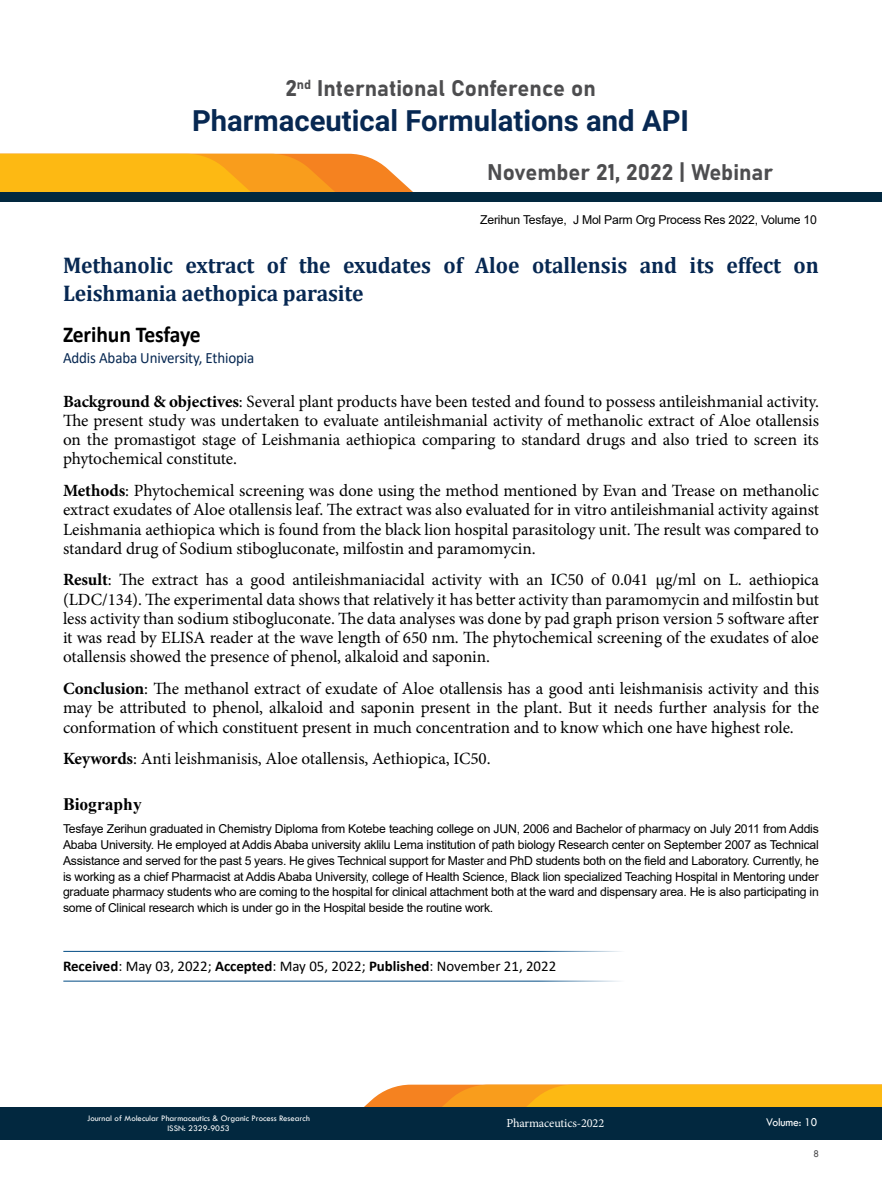
<style>
.page{position:relative;width:882px;height:1197px;background:#fff}
.page>*{position:absolute;margin:0;border:0;box-sizing:border-box;transform-origin:0 0}
.t1{font:700 29.22px "Roboto";color:#072852}
.t2{font:700 22.75px/28px "Cambria";letter-spacing:-.005em;color:#072852;scale:.95 1}
.t3{font:700 22.75px "Calibri";letter-spacing:-.01em;color:#000;scale:.95 1}
.t4{font:22.4px "Bahnschrift";color:#4d4d4f}
.t5{font:700 17.5px "Times New Roman";color:#000}
.t6{font:17.15px/19.2px "Minion Pro";letter-spacing:-.005em;color:#000;text-align:justify}
.t7{font:15.75px "Calibri";letter-spacing:-.01em;color:#072852;scale:.95 1}
.t8{font:14.88px "Calibri";color:#000}
.t9{font:12.25px/15.8px "Arial";letter-spacing:-.02em;color:#000;text-align:justify}
.t10{font:12.25px "Minion Pro";letter-spacing:-.01em;color:#fff}
.t11{font:12.25px "Tw Cen";letter-spacing:-.01em;color:#fff;scale:.95 1}
.t12{font:10.5px "Tw Cen";color:#4d4d4f;scale:.95 1}
.t13{font:8.75px/10.5px "Tw Cen";color:#fff;text-align:center}
.s1{font-weight:700}
</style>
<div class="page">
<svg style="left:364px;top:1085px;width:518px;height:22px;background:#fbae1d"></svg>
<div style="left:0;top:1107px;width:882px;height:33px;background:#02283f"></div>
<svg style="left:0;top:154px;width:413px;height:38px;background:#faac24"></svg>
<div style="left:0;top:192px;width:882px;height:10px;background:#02283f"></div>
<hr style="left:63px;top:951px;width:595px;height:1px;background:#004b84">
<hr style="left:63px;top:981px;width:595px;height:1px;background:#004b84">
<h3 class="t4" style="left:285px;top:71px;width:312px">2<sup>nd</sup> International Conference on</h3>
<h1 class="t1" style="left:192px;top:100px;width:499px">Pharmaceutical Formulations and API</h1>
<h3 class="t4" style="left:487px;top:156px;width:287px">November 21, 2022 | Webinar</h3>
<p class="t9" style="left:480px;top:212px;width:338px">Zerihun Tesfaye, J Mol Parm Org Process Res 2022, Volume 10</p>
<h2 class="t2" style="left:63px;top:251px;width:797px">Methanolic extract of the exudates of Aloe otallensis and its effect on<br>Leishmania aethopica parasite</h2>
<h2 class="t3" style="left:63px;top:318px;width:147px">Zerihun Tesfaye</h2>
<p class="t7" style="left:63px;top:346px;width:203px">Addis Ababa University, Ethiopia</p>
<p class="t6" style="left:63px;top:392px;width:758px"><span class="s1">Background &amp; objectives</span>: Several plant products have been tested and found to possess antileishmanial activity.<br>The present study was undertaken to evaluate antileishmanial activity of methanolic extract of Aloe otallensis on the promastigot stage of Leishmania aethiopica comparing to standard drugs and also tried to screen its phytochemical constitute.</p>
<p class="t6" style="left:63px;top:481px;width:758px"><span class="s1">Methods</span>: Phytochemical screening was done using the method mentioned by Evan and Trease on methanolic extract exudates of Aloe otallensis leaf. The extract was also evaluated for in vitro antileishmanial activity against Leishmania aethiopica which is found from the black lion hospital parasitology unit. The result was compared to standard drug of Sodium stibogluconate, milfostin and paramomycin.</p>
<p class="t6" style="left:63px;top:570px;width:758px"><span class="s1">Result</span>: The extract has a good antileishmaniacidal activity with an IC50 of 0.041 μg/ml on L. aethiopica (LDC/134). The experimental data shows that relatively it has better activity than paramomycin and milfostin but less activity than sodium stibogluconate. The data analyses was done by pad graph prison version 5 software after it was read by ELISA reader at the wave length of 650 nm. The phytochemical screening of the exudates of aloe otallensis showed the presence of phenol, alkaloid and saponin.</p>
<p class="t6" style="left:63px;top:679px;width:758px"><span class="s1">Conclusion</span>: The methanol extract of exudate of Aloe otallensis has a good anti leishmanisis activity and this may be attributed to phenol, alkaloid and saponin present in the plant. But it needs further analysis for the conformation of which constituent present in much concentration and to know which one have highest role.</p>
<p class="t6" style="left:63px;top:749px;width:429px"><span class="s1">Keywords</span>: Anti leishmanisis, Aloe otallensis, Aethiopica, IC50.</p>
<p class="t5" style="left:63px;top:792px;width:80px">Biography</p>
<p class="t9" style="left:63px;top:821px;width:757px">Tesfaye Zerihun graduated in Chemistry Diploma from Kotebe teaching college on JUN, 2006 and Bachelor of pharmacy on July 2011 from Addis Ababa University. He employed at Addis Ababa university aklilu Lema institution of path biology Research center on September 2007 as Technical Assistance and served for the past 5 years. He gives Technical support for Master and PhD students both on the field and Laboratory. Currently, he is working as a chief Pharmacist at Addis Ababa University, college of Health Science, Black lion specialized Teaching Hospital in Mentoring under graduate pharmacy students who are coming to the hospital for clinical attachment both at the ward and dispensary area. He is also participating in some of Clinical research which is under go in the Hospital beside the routine work.</p>
<p class="t8" style="left:63px;top:956px;width:495px"><span class="s1">Received</span>: May 03, 2022; <span class="s1">Accepted</span>: May 05, 2022; <span class="s1">Published</span>: November 21, 2022</p>
<p class="t13" style="left:87px;top:1112px;width:225px">Journal of Molecular Pharmaceutics &amp; Organic Process Research<br>ISSN: 2329-9053</p>
<p class="t10" style="left:506px;top:1115px;width:99px">Pharmaceutics-2022</p>
<p class="t11" style="left:766px;top:1115px;width:55px">Volume: 10</p>
<p class="t12" style="left:813px;top:1147px;width:7px">8</p>
</div>
